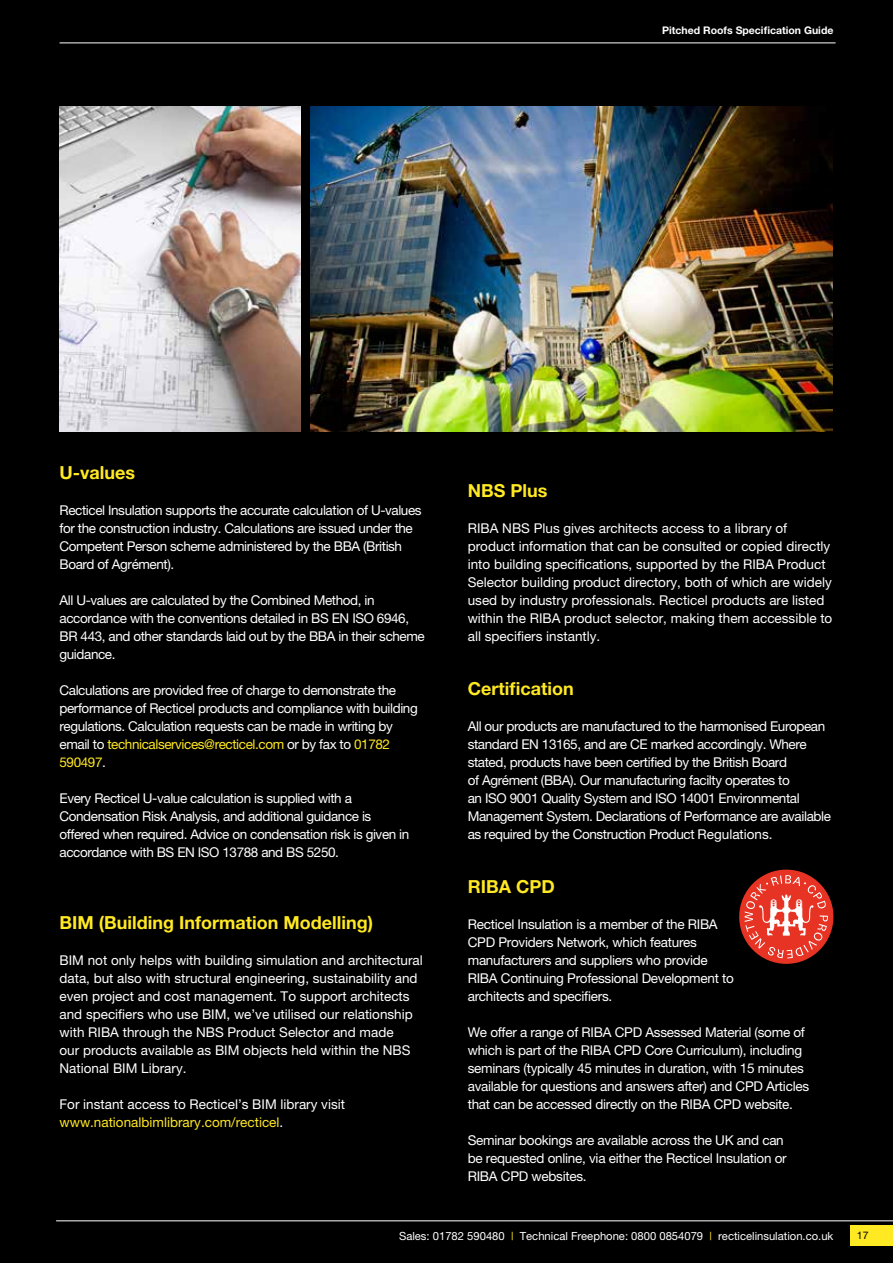
<style>
.page{position:relative;width:893px;height:1263px;background:#000}
.page>*{position:absolute;margin:0;border:0;box-sizing:border-box;transform-origin:0 0}
.t1{font:700 18px "Helvetica Neue";color:#ffe923}
.t2{font:13.5px/18px "Helvetica Neue";letter-spacing:-.02em;color:#fff}
.t3{font:13.5px/18px "Helvetica Neue";color:#fff}
.t4{font:11.25px "Helvetica Neue";color:#fff}
.t5{font:700 10.5px "Helvetica Neue";color:#fff}
.t6{font:10.5px "Helvetica Neue";color:#000}
.s1{color:#ffe923}
</style>
<div class="page">
<div style="left:850px;top:1225px;width:43px;height:21px;background:#ffe923"></div>
<hr style="left:56px;top:1220px;width:837px;height:1px;background:#fff">
<hr style="left:60px;top:43px;width:776px;height:1px;background:#fff">
<img style="left:310px;top:106px;width:522px;height:325px">
<img style="left:60px;top:106px;width:240px;height:325px">
<div style="left:739px;top:869px;width:94px;height:95px;background:#e63323;border-radius:50%"></div>
<svg style="left:745px;top:875px;width:83px;height:83px"></svg>
<p class="t5" style="left:662px;top:23px;width:173px">Pitched Roofs Specification Guide</p>
<h1 class="t1" style="left:60px;top:461px;width:77px">U-values</h1>
<p class="t2" style="left:60px;top:500px;width:364px">Recticel Insulation supports the accurate calculation of U-values for the construction industry. Calculations are issued under the Competent Person scheme administered by the BBA (British Board of Agrément).</p>
<p class="t2" style="left:60px;top:590px;width:367px">All U-values are calculated by the Combined Method, in accordance with the conventions detailed in BS EN ISO 6946, BR 443, and other standards laid out by the BBA in their scheme guidance.</p>
<p class="t2" style="left:60px;top:680px;width:360px">Calculations are provided free of charge to demonstrate the performance of Recticel products and compliance with building regulations. Calculation requests can be made in writing by email to <span class="s1">technicalservices@recticel.com</span> or by fax to <span class="s1">01782<br>590497</span>.</p>
<p class="t2" style="left:60px;top:788px;width:351px">Every Recticel U-value calculation is supplied with a Condensation Risk Analysis, and additional guidance is offered when required. Advice on condensation risk is given in accordance with BS EN ISO 13788 and BS 5250.</p>
<h1 class="t1" style="left:60px;top:911px;width:315px">BIM (Building Information Modelling)</h1>
<p class="t3" style="left:60px;top:950px;width:365px">BIM not only helps with building simulation and architectural data, but also with structural engineering, sustainability and even project and cost management. To support architects and specifiers who use BIM, we’ve utilised our relationship with RIBA through the NBS Product Selector and made<br>our products available as BIM objects held within the NBS National BIM Library.</p>
<p class="t3" style="left:60px;top:1094px;width:287px">For instant access to Recticel’s BIM library visit <span class="s1">www.nationalbimlibrary.com/recticel</span>.</p>
<h1 class="t1" style="left:468px;top:479px;width:81px">NBS Plus</h1>
<p class="t3" style="left:468px;top:518px;width:366px">RIBA NBS Plus gives architects access to a library of product information that can be consulted or copied directly into building specifications, supported by the RIBA Product Selector building product directory, both of which are widely used by industry professionals. Recticel products are listed within the RIBA product selector, making them accessible to all specifiers instantly.</p>
<h1 class="t1" style="left:468px;top:677px;width:107px">Certification</h1>
<p class="t2" style="left:468px;top:716px;width:365px">All our products are manufactured to the harmonised European standard EN 13165, and are CE marked accordingly. Where stated, products have been certified by the British Board<br>of Agrément (BBA). Our manufacturing facilty operates to<br>an ISO 9001 Quality System and ISO 14001 Environmental Management System. Declarations of Performance are available as required by the Construction Product Regulations.</p>
<h1 class="t1" style="left:468px;top:875px;width:88px">RIBA CPD</h1>
<p class="t2" style="left:468px;top:914px;width:268px">Recticel Insulation is a member of the RIBA CPD Providers Network, which features manufacturers and suppliers who provide RIBA Continuing Professional Development to architects and specifiers.</p>
<p class="t2" style="left:468px;top:1022px;width:343px">We offer a range of RIBA CPD Assessed Material (some of which is part of the RIBA CPD Core Curriculum), including seminars (typically 45 minutes in duration, with 15 minutes available for questions and answers after) and CPD Articles that can be accessed directly on the RIBA CPD website.</p>
<p class="t2" style="left:468px;top:1130px;width:320px">Seminar bookings are available across the UK and can be requested online, via either the Recticel Insulation or<br>RIBA CPD websites.</p>
<p class="t4" style="left:399px;top:1229px;width:436px">Sales: 01782 590480 <span class="s1">|</span> Technical Freephone: 0800 0854079 <span class="s1">|</span> recticelinsulation.co.uk</p>
<p class="t6" style="left:857px;top:1229px;width:13px">17</p>
</div>
